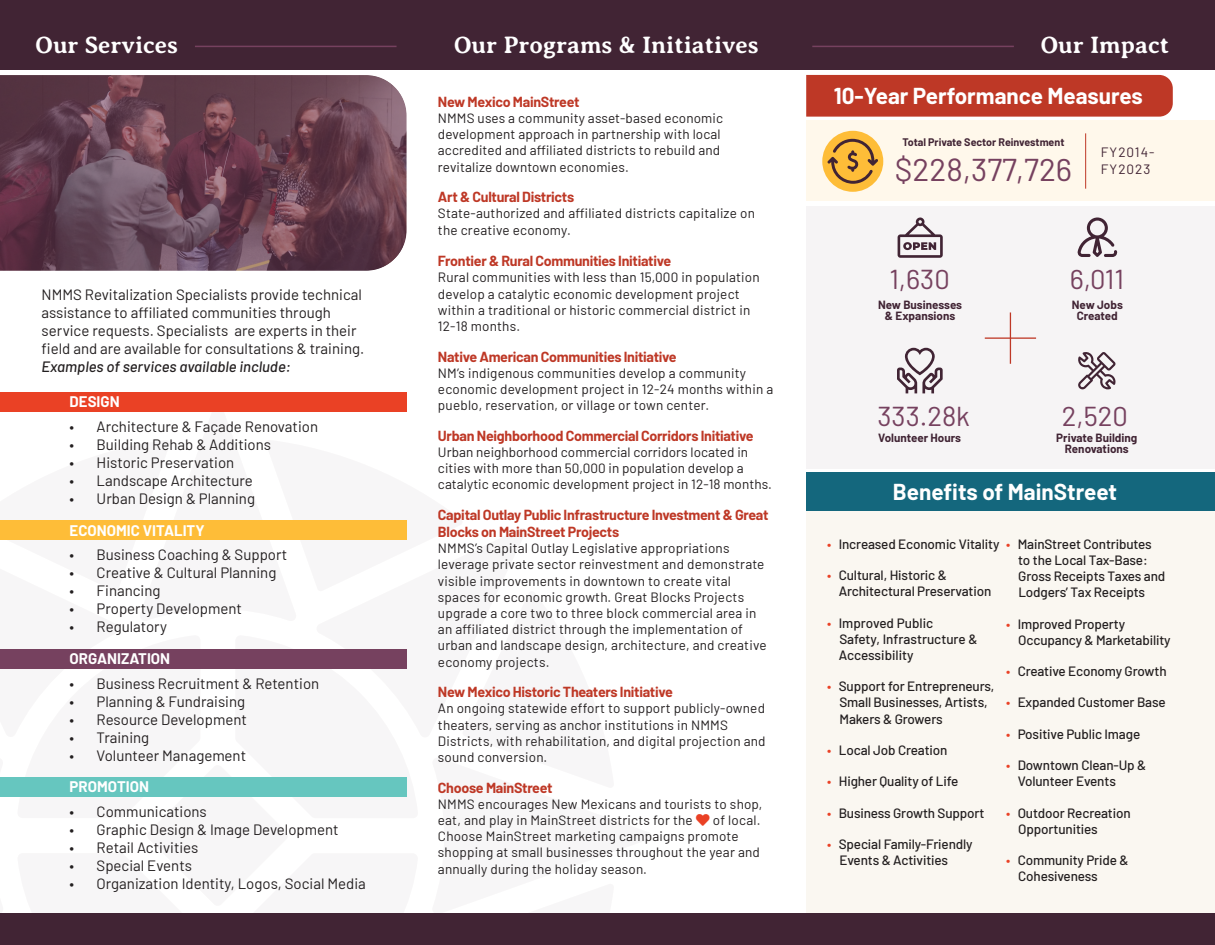
<style>
.page{position:relative;width:1215px;height:945px;background:#fff}
.page>*{position:absolute;margin:0;border:0;box-sizing:border-box;transform-origin:0 0}
.t1{font:31.5px "Barlow";color:#76415f}
.t2{font:27.3px "Barlow";color:#76415f}
.t3{font:700 24px "Averia Serif Libre";color:#fff}
.t4{font:700 22.5px "Barlow";color:#fff}
.t5{font:15px/18px "Barlow";color:#231f20}
.t6{font:700 15px "Barlow";color:#fff}
.t7{font:700 14.25px/17.1px "Barlow";letter-spacing:-.02em;color:#be3826}
.t8{font:13.5px/16.2px "Barlow";letter-spacing:.015em;color:#231f20}
.t9{font:500 13.5px/16.2px "Barlow";letter-spacing:-.01em;color:#231f20}
.t10{font:13.5px/16.2px "Barlow";letter-spacing:.075em;color:#412434}
.t11{font:700 11.7px/11.7px "Barlow";color:#412434;text-align:center}
.t12{font:700 10.8px "Barlow";color:#412434}
.s1{font-weight:500;font-style:italic}
.s2{color:#ea4125}
</style>
<div class="page">
<div style="left:806px;top:206px;width:409px;height:262px;background:#f6f4f5"></div>
<div style="left:806px;top:75px;width:367px;height:42px;background:#be3826"></div>
<div style="left:0;top:392px;width:406px;height:20px;background:#ea4125"></div>
<div style="left:0;top:520px;width:406px;height:20px;background:#febd38"></div>
<div style="left:0;top:649px;width:406px;height:19px;background:#76415f"></div>
<div style="left:0;top:777px;width:406px;height:20px;background:#66c6bf"></div>
<div style="left:806px;top:120px;width:409px;height:81px;background:#fff8eb"></div>
<div style="left:806px;top:472px;width:409px;height:473px;background:#faf7f1"></div>
<div style="left:822px;top:131px;width:61px;height:61px;background:#febd38;border-radius:50%"></div>
<svg style="left:827px;top:139px;width:51px;height:45px"></svg>
<svg style="left:898px;top:217px;width:45px;height:41px"></svg>
<svg style="left:1077px;top:217px;width:40px;height:40px"></svg>
<svg style="left:897px;top:348px;width:46px;height:45px"></svg>
<svg style="left:1078px;top:352px;width:37px;height:37px"></svg>
<hr style="left:1010px;top:312px;width:1px;height:52px;background:#be3826">
<hr style="left:985px;top:337px;width:51px;height:2px;background:#be3826">
<hr style="left:1085px;top:133px;width:1px;height:56px;background:#be3826">
<svg style="left:0;top:75px;width:407px;height:196px;background:#684454"></svg>
<div style="left:0;top:1px;width:1214px;height:69px;background:#412434"></div>
<div style="left:0;top:914px;width:1214px;height:31px;background:#412434"></div>
<hr style="left:195px;top:46px;width:202px;height:1px;background:#76415f">
<hr style="left:812px;top:46px;width:202px;height:1px;background:#76415f">
<div style="left:806px;top:472px;width:409px;height:39px;background:#14677d"></div>
<p class="t3" style="left:35px;top:31px;width:144px">Our Services</p>
<p class="t3" style="left:454px;top:31px;width:306px">Our Programs &amp; Initiatives</p>
<p class="t3" style="left:1040px;top:31px;width:130px">Our Impact</p>
<p class="t5" style="left:42px;top:284px;width:324px">NMMS Revitalization Specialists provide technical assistance to affiliated communities through service requests. Specialists are experts in their field and are available for consultations &amp; training.<br><span class="s1">Examples of services available include:</span></p>
<p class="t6" style="left:70px;top:391px;width:52px">DESIGN</p>
<p class="t5" style="left:70px;top:416px;width:250px">• Architecture &amp; Façade Renovation</p>
<p class="t5" style="left:70px;top:434px;width:203px">• Building Rehab &amp; Additions</p>
<p class="t5" style="left:70px;top:452px;width:166px">• Historic Preservation</p>
<p class="t5" style="left:70px;top:470px;width:185px">• Landscape Architecture</p>
<p class="t5" style="left:70px;top:488px;width:187px">• Urban Design &amp; Planning</p>
<p class="t6" style="left:70px;top:519px;width:136px">ECONOMIC VITALITY</p>
<p class="t5" style="left:70px;top:545px;width:219px">• Business Coaching &amp; Support</p>
<p class="t5" style="left:70px;top:563px;width:208px">• Creative &amp; Cultural Planning</p>
<p class="t5" style="left:70px;top:581px;width:92px">• Financing</p>
<p class="t5" style="left:70px;top:599px;width:174px">• Property Development</p>
<p class="t5" style="left:70px;top:617px;width:99px">• Regulatory</p>
<p class="t6" style="left:70px;top:647px;width:102px">ORGANIZATION</p>
<p class="t5" style="left:70px;top:673px;width:251px">• Business Recruitment &amp; Retention</p>
<p class="t5" style="left:70px;top:691px;width:177px">• Planning &amp; Fundraising</p>
<p class="t5" style="left:70px;top:709px;width:179px">• Resource Development</p>
<p class="t5" style="left:70px;top:727px;width:81px">• Training</p>
<p class="t5" style="left:70px;top:745px;width:178px">• Volunteer Management</p>
<p class="t6" style="left:70px;top:776px;width:81px">PROMOTION</p>
<p class="t5" style="left:70px;top:801px;width:139px">• Communications</p>
<p class="t5" style="left:70px;top:819px;width:271px">• Graphic Design &amp; Image Development</p>
<p class="t5" style="left:70px;top:837px;width:130px">• Retail Activities</p>
<p class="t5" style="left:70px;top:855px;width:124px">• Special Events</p>
<p class="t5" style="left:70px;top:873px;width:298px">• Organization Identity, Logos, Social Media</p>
<p class="t7" style="left:438px;top:92px;width:143px">New Mexico MainStreet</p>
<p class="t8" style="left:438px;top:109px;width:287px">NMMS uses a community asset-based economic development approach in partnership with local accredited and affiliated districts to rebuild and revitalize downtown economies.</p>
<p class="t7" style="left:438px;top:187px;width:138px">Art &amp; Cultural Districts</p>
<p class="t8" style="left:438px;top:204px;width:319px">State-authorized and affiliated districts capitalize on the creative economy.</p>
<p class="t7" style="left:438px;top:251px;width:235px">Frontier &amp; Rural Communities Initiative</p>
<p class="t8" style="left:438px;top:268px;width:323px">Rural communities with less than 15,000 in population develop a catalytic economic development project within a traditional or historic commercial district in 12-18 months.</p>
<p class="t7" style="left:438px;top:347px;width:240px">Native American Communities Initiative</p>
<p class="t8" style="left:438px;top:364px;width:337px">NM’s indigenous communities develop a community economic development project in 12-24 months within a pueblo, reservation, or village or town center.</p>
<p class="t7" style="left:438px;top:426px;width:317px">Urban Neighborhood Commercial Corridors Initiative</p>
<p class="t8" style="left:438px;top:443px;width:336px">Urban neighborhood commercial corridors located in cities with more than 50,000 in population develop a catalytic economic development project in 12-18 months.</p>
<p class="t7" style="left:438px;top:505px;width:332px">Capital Outlay Public Infrastructure Investment &amp; Great<br>Blocks on MainStreet Projects</p>
<p class="t8" style="left:438px;top:539px;width:330px">NMMS’s Capital Outlay Legislative appropriations leverage private sector reinvestment and demonstrate visible improvements in downtown to create vital spaces for economic growth. Great Blocks Projects upgrade a core two to three block commercial area in an affiliated district through the implementation of urban and landscape design, architecture, and creative economy projects.</p>
<p class="t7" style="left:438px;top:682px;width:236px">New Mexico Historic Theaters Initiative</p>
<p class="t8" style="left:438px;top:699px;width:329px">An ongoing statewide effort to support publicly-owned theaters, serving as anchor institutions in NMMS Districts, with rehabilitation, and digital projection and sound conversion.</p>
<p class="t7" style="left:438px;top:778px;width:116px">Choose MainStreet</p>
<p class="t8" style="left:438px;top:795px;width:326px">NMMS encourages New Mexicans and tourists to shop, eat, and play in MainStreet districts for the <span class="s2">▼</span> of local.<br>Choose MainStreet marketing campaigns promote shopping at small businesses throughout the year and annually during the holiday season.</p>
<p class="t4" style="left:834px;top:79px;width:311px">10-Year Performance Measures</p>
<p class="t12" style="left:903px;top:134px;width:163px">Total Private Sector Reinvestment</p>
<p class="t1" style="left:895px;top:146px;width:179px">$228,377,726</p>
<p class="t10" style="left:1101px;top:143px;width:55px">FY2014-<br>FY2023</p>
<p class="t2" style="left:889px;top:260px;width:62px">1,630</p>
<p class="t11" style="left:878px;top:298px;width:85px">New Businesses &amp; Expansions</p>
<p class="t2" style="left:1070px;top:260px;width:56px">6,011</p>
<p class="t11" style="left:1072px;top:298px;width:53px">New Jobs</p>
<p class="t11" style="left:1077px;top:309px;width:43px">Created</p>
<p class="t2" style="left:878px;top:396px;width:94px">333.28k</p>
<p class="t2" style="left:1062px;top:396px;width:68px">2,520</p>
<p class="t11" style="left:878px;top:431px;width:84px">Volunteer Hours</p>
<p class="t11" style="left:1056px;top:432px;width:82px;line-height:10.4px">Private Building<br>Renovations</p>
<p class="t4" style="left:893px;top:475px;width:226px">Benefits of MainStreet</p>
<p class="t9" style="left:827px;top:535px;width:174px"><span class="s2">•</span> Increased Economic Vitality</p>
<p class="t9" style="left:839px;top:566px;width:154px;text-indent:-12px"><span class="s2">•</span> Cultural, Historic &amp;<br>Architectural Preservation</p>
<p class="t9" style="left:839px;top:614px;width:140px;text-indent:-12px"><span class="s2">•</span> Improved Public<br>Safety, Infrastructure &amp;<br>Accessibility</p>
<p class="t9" style="left:839px;top:677px;width:157px;text-indent:-12px"><span class="s2">•</span> Support for Entrepreneurs,<br>Small Businesses, Artists,<br>Makers &amp; Growers</p>
<p class="t9" style="left:827px;top:741px;width:122px"><span class="s2">•</span> Local Job Creation</p>
<p class="t9" style="left:827px;top:772px;width:133px"><span class="s2">•</span> Higher Quality of Life</p>
<p class="t9" style="left:827px;top:804px;width:159px"><span class="s2">•</span> Business Growth Support</p>
<p class="t9" style="left:839px;top:835px;width:135px;text-indent:-12px"><span class="s2">•</span> Special Family-Friendly<br>Events &amp; Activities</p>
<p class="t9" style="left:1018px;top:535px;width:149px;text-indent:-12px"><span class="s2">•</span> MainStreet Contributes to the Local Tax-Base:<br>Gross Receipts Taxes and<br>Lodgers’ Tax Receipts</p>
<p class="t9" style="left:1018px;top:615px;width:154px;text-indent:-12px"><span class="s2">•</span> Improved Property<br>Occupancy &amp; Marketability</p>
<p class="t9" style="left:1006px;top:662px;width:162px"><span class="s2">•</span> Creative Economy Growth</p>
<p class="t9" style="left:1006px;top:693px;width:161px"><span class="s2">•</span> Expanded Customer Base</p>
<p class="t9" style="left:1006px;top:725px;width:136px"><span class="s2">•</span> Positive Public Image</p>
<p class="t9" style="left:1018px;top:756px;width:130px;text-indent:-12px"><span class="s2">•</span> Downtown Clean-Up &amp;<br>Volunteer Events</p>
<p class="t9" style="left:1018px;top:804px;width:114px;text-indent:-12px"><span class="s2">•</span> Outdoor Recreation<br>Opportunities</p>
<p class="t9" style="left:1018px;top:851px;width:112px;text-indent:-12px"><span class="s2">•</span> Community Pride &amp;<br>Cohesiveness</p>
</div>
